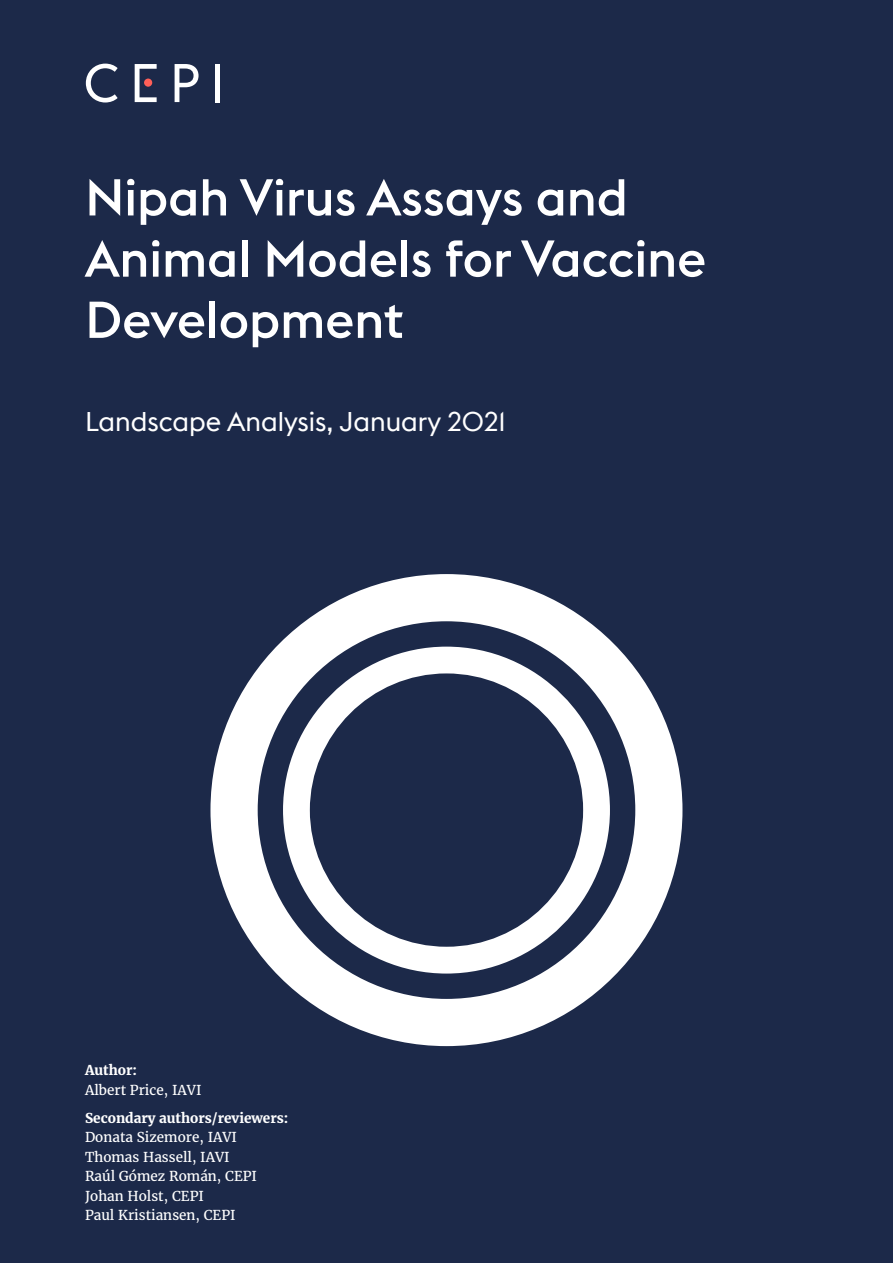
<style>
.page{position:relative;width:893px;height:1263px;background:#1c2949}
.page>*{position:absolute;margin:0;border:0;box-sizing:border-box;transform-origin:0 0}
.t1{font:500 51px/61.2px "Euclid CEPI";color:#fff}
.t2{font:27px "Euclid CEPI";color:#fff}
.t3{font:13.5px/19.5px "Merriweather";color:#fff}
.t4{font:700 13.5px "Merriweather";color:#fff}
</style>
<div class="page">
<svg style="left:86px;top:64px;width:32px;height:38px"></svg>
<svg style="left:135px;top:64px;width:22px;height:38px"></svg>
<svg style="left:175px;top:64px;width:24px;height:38px"></svg>
<div style="left:215px;top:64px;width:5px;height:38px;background:#fff"></div>
<svg style="left:210px;top:574px;width:472px;height:472px"></svg>
<svg style="left:283px;top:647px;width:327px;height:326px"></svg>
<h1 class="t1" style="left:85px;top:167px;width:623px">Nipah Virus Assays and<br>Animal Models for Vaccine<br>Development</h1>
<h2 class="t2" style="left:85px;top:406px;width:422px">Landscape Analysis, January 2021</h2>
<p class="t4" style="left:85px;top:1059px;width:54px">Author:</p>
<p class="t3" style="left:85px;top:1079px;width:118px">Albert Price, IAVI</p>
<p class="t4" style="left:85px;top:1106px;width:205px">Secondary authors/reviewers:</p>
<p class="t3" style="left:85px;top:1126px;width:174px">Donata Sizemore, IAVI<br>Thomas Hassell, IAVI<br>Raúl Gómez Román, CEPI<br>Johan Holst, CEPI<br>Paul Kristiansen, CEPI</p>
</div>
